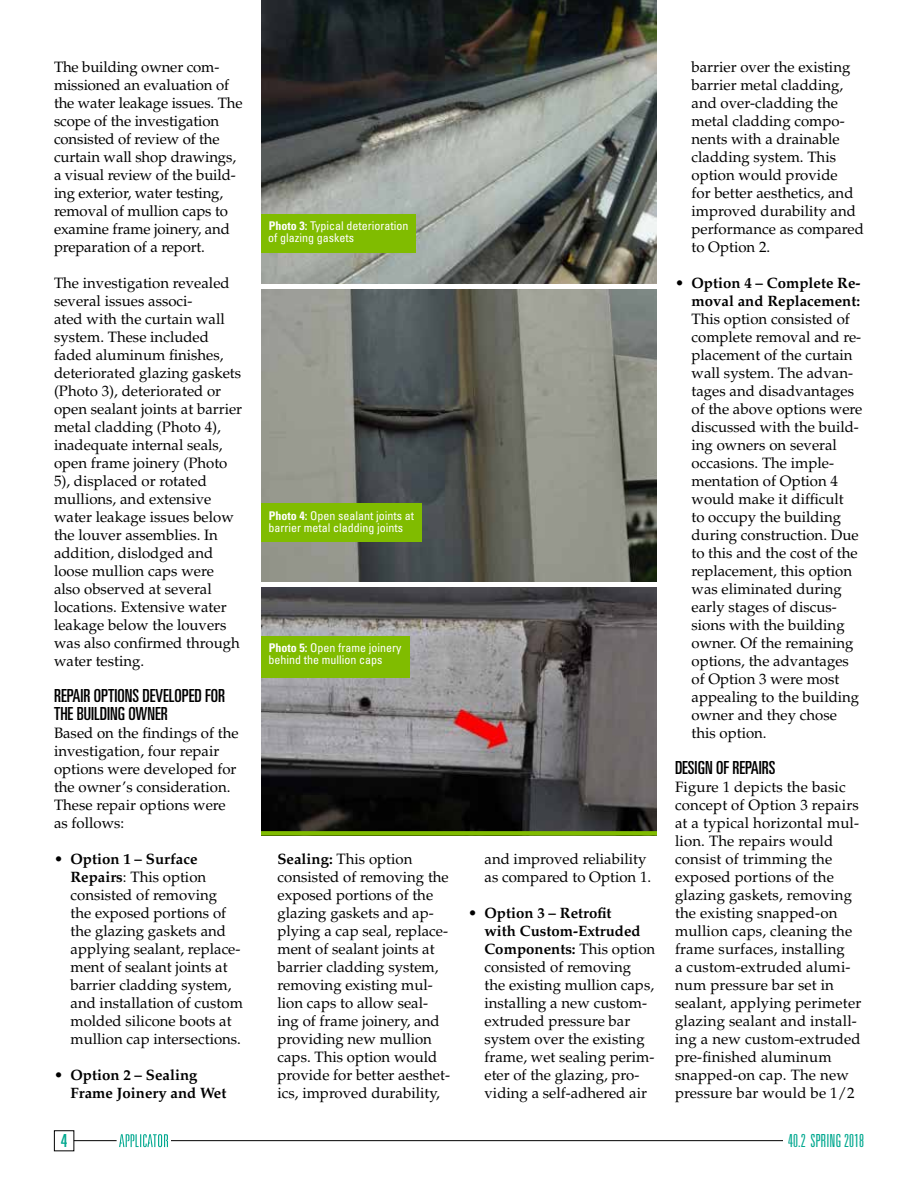
<style>
.page{position:relative;width:918px;height:1188px;background:#fff}
.page>*{position:absolute;margin:0;border:0;box-sizing:border-box;transform-origin:0 0}
.t1{font:ultra-condensed 18px/18px "Univers";color:#000}
.t2{font:300 ultra-condensed 18px "Univers";color:#00a88f}
.t3{font:ultra-condensed 18px "Univers";color:#00a88f}
.t4{font:15px/18px "Palatino LT Std";color:#000}
.t5{font:700 15px/18px "Palatino LT Std";color:#000}
.t6{font:condensed 12px/12px "Univers";color:#fff}
.s1{font-weight:700}
</style>
<div class="page">
<img style="left:261px;top:0;width:396px;height:283px">
<img style="left:261px;top:289px;width:396px;height:292px">
<img style="left:261px;top:587px;width:396px;height:244px">
<div style="left:261px;top:831px;width:396px;height:5px;background:#80bc00"></div>
<div style="left:261px;top:214px;width:155px;height:39px;background:#80bc00"></div>
<div style="left:261px;top:503px;width:161px;height:39px;background:#80bc00"></div>
<div style="left:261px;top:636px;width:149px;height:42px;background:#80bc00"></div>
<div style="left:54px;top:1130px;width:20px;height:21px;border:1px solid #000"></div>
<hr style="left:74px;top:1140px;width:43px;height:1px;background:#000">
<hr style="left:171px;top:1140px;width:612px;height:1px;background:#000">
<svg style="left:119px;top:1134px;width:49px;height:13px"></svg>
<p class="t4" style="left:54px;top:58px;width:190px">The building owner com&shy;missioned an evaluation of the water leakage issues. The scope of the investigation consisted of review of the curtain wall shop drawings, a visual review of the build&shy;ing exterior, water testing, removal of mullion caps to examine frame joinery, and preparation of a report.</p>
<p class="t4" style="left:54px;top:274px;width:190px">The investigation revealed several issues associ-<br>ated with the curtain wall system. These included faded aluminum finishes, deteriorated glazing gaskets (Photo 3), deteriorated or open sealant joints at barrier metal cladding (Photo 4), inadequate internal seals, open frame joinery (Photo<br>5), displaced or rotated mullions, and extensive water leakage issues below the louver assemblies. In addition, dislodged and loose mullion caps were also observed at several locations. Extensive water leakage below the louvers was also confirmed through water testing.</p>
<p class="t1" style="left:54px;top:687px;width:173px">REPAIR OPTIONS DEVELOPED FOR<br>THE BUILDING OWNER</p>
<p class="t4" style="left:54px;top:724px;width:186px">Based on the findings of the investigation, four repair options were developed for the owner’s consideration.<br>These repair options were as follows:</p>
<p class="t4" style="left:70px;top:850px;width:174px;text-indent:-16px"><span class="s1">• Option 1 – Surface<br>Repairs</span>: This option consisted of removing<br>the exposed portions of the glazing gaskets and applying sealant, replace&shy;ment of sealant joints at barrier cladding system, and installation of custom molded silicone boots at mullion cap intersections.</p>
<p class="t5" style="left:70px;top:1066px;width:157px;text-indent:-16px">• Option 2 – Sealing<br>Frame Joinery and Wet</p>
<p class="t6" style="left:268px;top:220px;width:142px"><span class="s1">Photo 3:</span> Typical deterioration of glazing gaskets</p>
<p class="t6" style="left:269px;top:509px;width:147px"><span class="s1">Photo 4:</span> Open sealant joints at barrier metal cladding joints</p>
<p class="t6" style="left:269px;top:642px;width:134px"><span class="s1">Photo 5:</span> Open frame joinery behind the mullion caps</p>
<p class="t4" style="left:278px;top:850px;width:174px"><span class="s1">Sealing:</span> This option consisted of removing the exposed portions of the glazing gaskets and ap&shy;plying a cap seal, replace&shy;ment of sealant joints at barrier cladding system, removing existing mul&shy;lion caps to allow seal&shy;ing of frame joinery, and providing new mullion caps. This option would provide for better aesthet&shy;ics, improved durability,</p>
<p class="t4" style="left:484px;top:850px;width:168px">and improved reliability as compared to Option 1.</p>
<p class="t4" style="left:484px;top:904px;width:172px;text-indent:-16px"><span class="s1">• Option 3 – Retrofit<br>with Custom-Extruded<br>Components:</span> This option consisted of removing the existing mullion caps, installing a new custom&shy;extruded pressure bar system over the existing frame, wet sealing perim&shy;eter of the glazing, pro&shy;viding a self-adhered air</p>
<p class="t4" style="left:692px;top:58px;width:174px">barrier over the existing barrier metal cladding, and over-cladding the metal cladding compo&shy;nents with a drainable cladding system. This option would provide<br>for better aesthetics, and improved durability and performance as compared to Option 2.</p>
<p class="t5" style="left:675px;top:274px;width:187px;text-align:right">• Option 4 – Complete Re&shy;moval and Replacement:</p>
<p class="t4" style="left:692px;top:310px;width:172px">This option consisted of complete removal and re&shy;placement of the curtain wall system. The advan&shy;tages and disadvantages of the above options were discussed with the build&shy;ing owners on several occasions. The imple&shy;mentation of Option 4 would make it difficult<br>to occupy the building during construction. Due to this and the cost of the replacement, this option was eliminated during early stages of discus&shy;sions with the building owner. Of the remaining options, the advantages of Option 3 were most appealing to the building owner and they chose this option.</p>
<p class="t1" style="left:675px;top:759px;width:102px">DESIGN OF REPAIRS</p>
<p class="t4" style="left:675px;top:778px;width:188px">Figure 1 depicts the basic concept of Option 3 repairs at a typical horizontal mul&shy;lion. The repairs would consist of trimming the exposed portions of the glazing gaskets, removing the existing snapped-on mullion caps, cleaning the frame surfaces, installing<br>a custom-extruded alumi&shy;num pressure bar set in sealant, applying perimeter glazing sealant and install&shy;ing a new custom-extruded pre-finished aluminum snapped-on cap. The new pressure bar would be 1/2</p>
<p class="t3" style="left:61px;top:1131px;width:8px">4</p>
<p class="t2" style="left:788px;top:1131px;width:77px">40.2 SPRING 2018</p>
</div>
